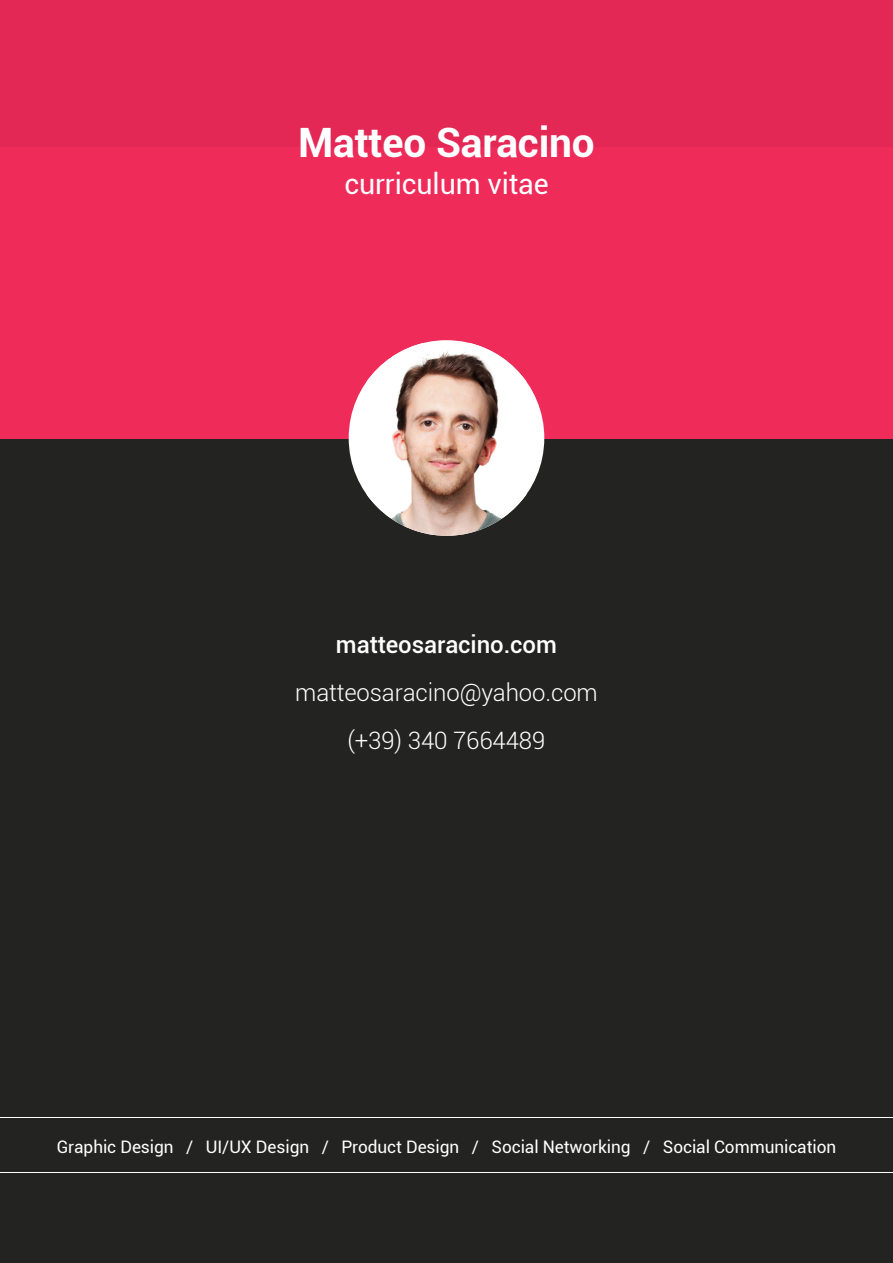
<style>
.page{position:relative;width:893px;height:1263px;background:#232322}
.page>*{position:absolute;margin:0;border:0;box-sizing:border-box;transform-origin:0 0}
.t1{font:700 40.5px "Roboto";letter-spacing:-.005em;color:#fff}
.t2{font:28.5px "Roboto";letter-spacing:-.005em;color:#fff}
.t3{font:300 24px/48px "Roboto";letter-spacing:-.005em;color:#fff;text-align:center}
.t4{font:500 24px "Roboto";letter-spacing:-.005em;color:#fff}
.t5{font:17.25px "Roboto";letter-spacing:-.005em;color:#fff}
</style>
<div class="page">
<div style="left:0;top:0;width:893px;height:438px;background:#ef2b5a"></div>
<div style="left:0;top:0;width:893px;height:146px;background:#e32855"></div>
<hr style="left:0;top:1117px;width:893px;height:1px;background:#fff">
<hr style="left:0;top:1172px;width:893px;height:1px;background:#fff">
<div style="left:349px;top:340px;width:195px;height:196px;background:#fff;border-radius:50%"></div>
<img style="left:367px;top:343px;width:159px;height:193px">
<h1 class="t1" style="left:298px;top:114px;width:298px">Matteo Saracino</h1>
<h2 class="t2" style="left:344px;top:164px;width:206px">curriculum vitae</h2>
<h3 class="t4" style="left:336px;top:627px;width:222px">matteosaracino.com</h3>
<h3 class="t3" style="left:295px;top:667px;width:304px">matteosaracino@yahoo.com (+39) 340 7664489</h3>
<p class="t5" style="left:57px;top:1134px;width:781px">Graphic Design / UI/UX Design / Product Design / Social Networking / Social Communication</p>
</div>
